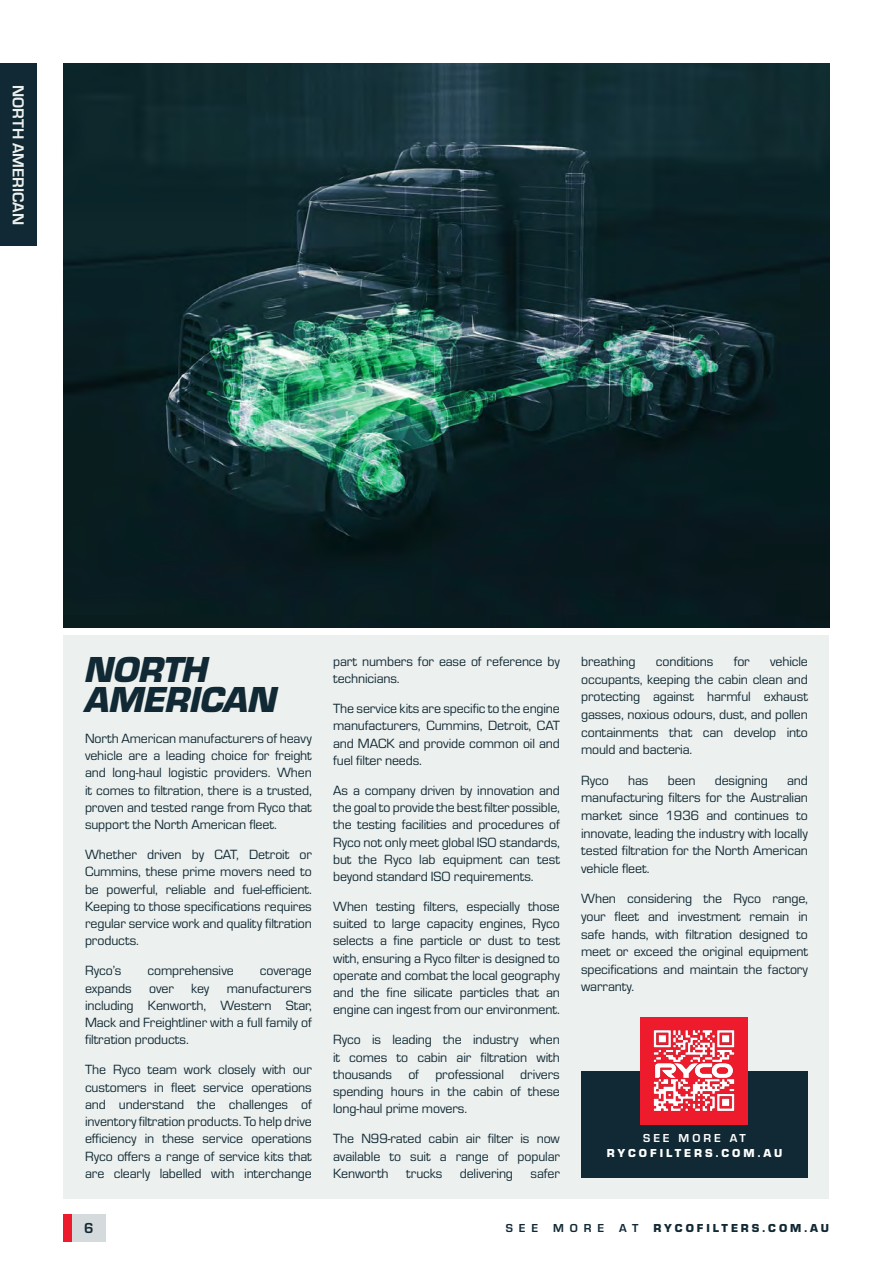
<style>
.page{position:relative;width:893px;height:1263px;background:#fff}
.page>*{position:absolute;margin:0;border:0;box-sizing:border-box;transform-origin:0 0}
.Product_Copy{font:italic 900 37.5px/30px "Eurostile";letter-spacing:-.01em;color:#112934}
.t1{font:700 16.5px "Eurostile";color:#ecf0ee}
.t2{font:700 15px "Eurostile";color:#112934}
.Product_Copy-2{font:13.8px/17.2px "Eurostile";letter-spacing:-.01em;color:#112934;text-align:justify}
.Product_Copy-3{font:900 12px/14.4px "Eurostile";letter-spacing:.25em;color:#fff;text-align:center}
.t3{font:900 12px "Eurostile";letter-spacing:.25em;color:#112934}
.t4{font:700 12px "Eurostile";letter-spacing:.5em;color:#112934}
.s1{font-weight:700}
</style>
<div class="page">
<div style="left:0;top:64px;width:37px;height:182px;background:#112934"></div>
<div style="left:72px;top:1215px;width:34px;height:27px;background:#d5dadc"></div>
<div style="left:63px;top:1215px;width:9px;height:27px;background:#ee1b2d"></div>
<div style="left:64px;top:636px;width:765px;height:563px;background:#ecf0ee"></div>
<img style="left:64px;top:64px;width:765px;height:563px">
<div style="left:581px;top:1071px;width:227px;height:107px;background:#112934"></div>
<div style="left:640px;top:1017px;width:108px;height:107px;background:#ee1b2d"></div>
<img style="left:653px;top:1030px;width:82px;height:81px">
<p class="t1" style="left:30px;top:85px;width:141px;rotate:90deg">NORTH AMERICAN</p>
<p class="Product_Copy" style="left:85px;top:652px;width:194px">NORTH<br>AMERICAN</p>
<p class="Product_Copy-2" style="left:85px;top:729px;width:228px">North American manufacturers of heavy vehicle are a leading choice for freight and long-haul logistic providers. When it comes to filtration, there is a trusted, proven and tested range from Ryco that support the North American fleet.</p>
<p class="Product_Copy-2" style="left:85px;top:845px;width:228px">Whether driven by CAT, Detroit or Cummins, these prime movers need to be powerful, reliable and fuel-efficient.<br>Keeping to those specifications requires regular service work and quality filtration products.</p>
<p class="Product_Copy-2" style="left:85px;top:961px;width:38px">Ryco’s</p>
<p class="Product_Copy-2" style="left:148px;top:961px;width:88px">comprehensive</p>
<p class="Product_Copy-2" style="left:260px;top:961px;width:53px">coverage</p>
<p class="Product_Copy-2" style="left:85px;top:979px;width:48px">expands</p>
<p class="Product_Copy-2" style="left:149px;top:979px;width:26px">over</p>
<p class="Product_Copy-2" style="left:191px;top:979px;width:20px">key</p>
<p class="Product_Copy-2" style="left:85px;top:979px;width:228px;text-indent:142px">manufacturers including Kenworth, Western Star, Mack and Freightliner with a full family of filtration products.</p>
<p class="Product_Copy-2" style="left:85px;top:1060px;width:228px">The Ryco team work closely with our customers in fleet service operations and understand the challenges of inventory filtration products. To help drive efficiency in these service operations Ryco offers a range of service kits that are clearly labelled with interchange</p>
<p class="Product_Copy-2" style="left:333px;top:652px;width:228px">part numbers for ease of reference by technicians.</p>
<p class="Product_Copy-2" style="left:333px;top:699px;width:228px">The service kits are specific to the engine manufacturers, Cummins, Detroit, CAT and MACK and provide common oil and fuel filter needs.</p>
<p class="Product_Copy-2" style="left:333px;top:781px;width:228px">As a company driven by innovation and the goal to provide the best filter possible, the testing facilities and procedures of Ryco not only meet global ISO standards, but the Ryco lab equipment can test beyond standard ISO requirements.</p>
<p class="Product_Copy-2" style="left:333px;top:897px;width:228px">When testing filters, especially those suited to large capacity engines, Ryco selects a fine particle or dust to test with, ensuring a Ryco filter is designed to operate and combat the local geography and the fine silicate particles that an engine can ingest from our environment.</p>
<p class="Product_Copy-2" style="left:333px;top:1030px;width:228px">Ryco is leading the industry when it comes to cabin air filtration with thousands of professional drivers spending hours in the cabin of these long-haul prime movers.</p>
<p class="Product_Copy-2" style="left:333px;top:1129px;width:228px">The N99-rated cabin air filter is now available to suit a range of popular Kenworth</p>
<p class="Product_Copy-2" style="left:406px;top:1164px;width:38px">trucks</p>
<p class="Product_Copy-2" style="left:460px;top:1164px;width:55px">delivering</p>
<p class="Product_Copy-2" style="left:531px;top:1164px;width:31px">safer</p>
<p class="Product_Copy-2" style="left:581px;top:652px;width:56px">breathing</p>
<p class="Product_Copy-2" style="left:656px;top:652px;width:59px">conditions</p>
<p class="Product_Copy-2" style="left:734px;top:652px;width:18px">for</p>
<p class="Product_Copy-2" style="left:581px;top:652px;width:228px;line-height:17.7px;text-indent:189px">vehicle occupants, keeping the cabin clean and protecting against harmful exhaust gasses, noxious odours, dust, and pollen containments that can develop into mould and bacteria.</p>
<p class="Product_Copy-2" style="left:581px;top:771px;width:29px">Ryco</p>
<p class="Product_Copy-2" style="left:628px;top:771px;width:22px">has</p>
<p class="Product_Copy-2" style="left:668px;top:771px;width:29px">been</p>
<p class="Product_Copy-2" style="left:715px;top:771px;width:55px">designing</p>
<p class="Product_Copy-2" style="left:581px;top:771px;width:228px;line-height:17.7px;text-indent:206px">and manufacturing filters for the Australian market since 1936 and continues to innovate, leading the industry with locally tested filtration for the North American vehicle fleet.</p>
<p class="Product_Copy-2" style="left:581px;top:889px;width:228px;line-height:17.7px">When considering the Ryco range, your fleet and investment remain in safe hands, with filtration designed to meet or exceed the original equipment specifications and maintain the factory warranty.</p>
<p class="Product_Copy-3" style="left:607px;top:1130px;width:177px"><span class="s1">SEE MORE AT<br></span>RYCOFILTERS.COM.AU</p>
<p class="t2" style="left:84px;top:1217px;width:11px">6</p>
<p class="t4" style="left:506px;top:1219px;width:34px">SEE</p>
<p class="t4" style="left:553px;top:1219px;width:53px">MORE</p>
<p class="t4" style="left:619px;top:1219px;width:21px">A T</p>
<p class="t3" style="left:653px;top:1219px;width:177px">RYCOFILTERS.COM.AU</p>
</div>
